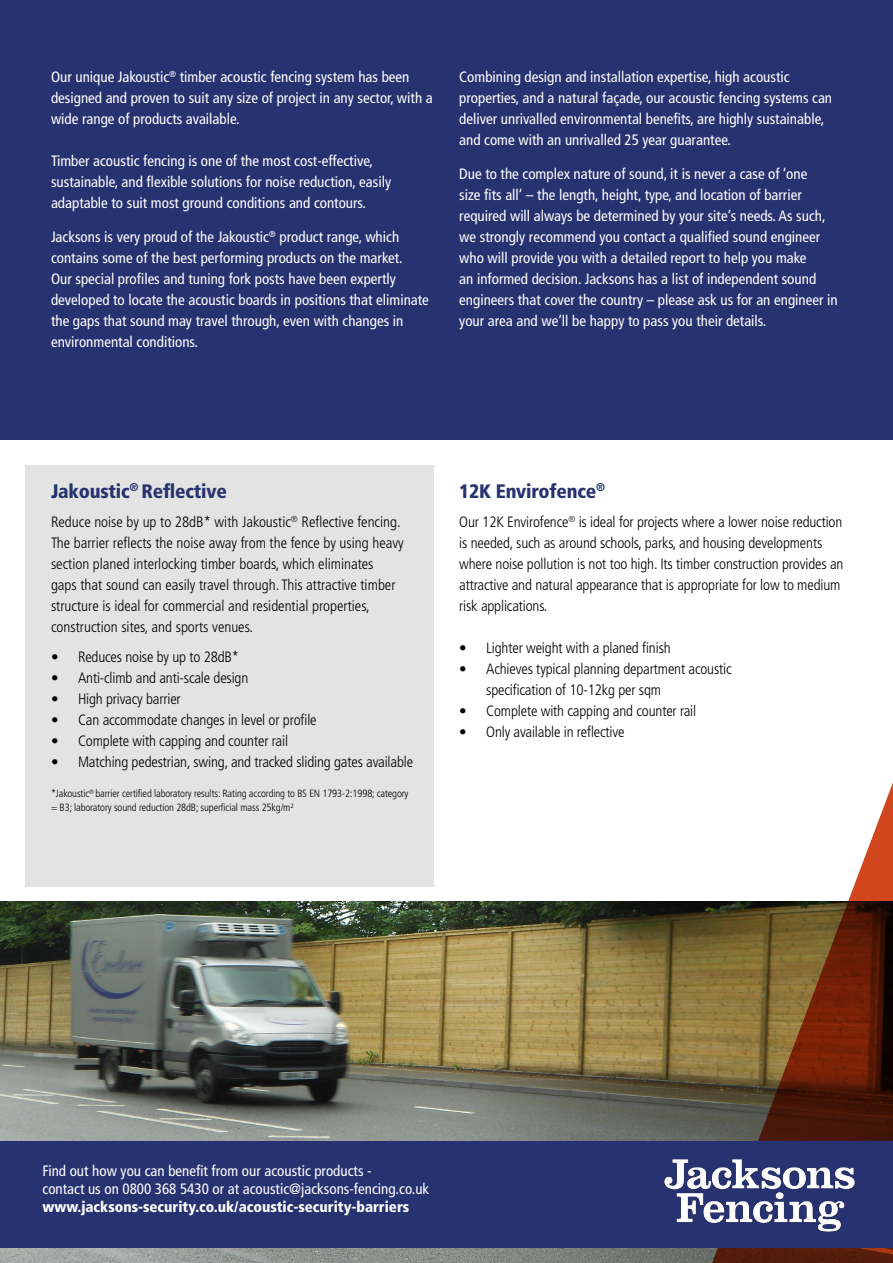
<style>
.page{position:relative;width:893px;height:1263px;background:#fff}
.page>*{position:absolute;margin:0;border:0;box-sizing:border-box;transform-origin:0 0}
.t1{font:900 condensed 19.5px "Frutiger LT Std";letter-spacing:-.01em;color:#273270}
.t2{font:condensed 15px/21px "Frutiger LT Std";color:#fff}
.t3{font:300 condensed 15px/21px "Frutiger LT Std";letter-spacing:-.01em;color:#000}
.t4{font:900 condensed 15px "Frutiger LT Std";color:#fff}
.t5{font:300 condensed 10.5px/13.5px "Frutiger LT Std";letter-spacing:-.01em;color:#000}
</style>
<div class="page">
<img style="left:0;top:902px;width:707px;height:361px">
<svg style="left:707px;top:782px;width:186px;height:481px"></svg>
<div style="left:0;top:0;width:893px;height:439px;background:#273270"></div>
<div style="left:26px;top:465px;width:408px;height:421px;background:#e3e3e3"></div>
<div style="left:0;top:1142px;width:893px;height:106px;background:#273270"></div>
<img style="left:664px;top:1159px;width:190px;height:73px">
<p class="t2" style="left:51px;top:67px;width:383px">Our unique Jakoustic<sup>®</sup> timber acoustic fencing system has been designed and proven to suit any size of project in any sector, with a wide range of products available.</p>
<p class="t2" style="left:51px;top:151px;width:342px">Timber acoustic fencing is one of the most cost-effective, sustainable, and flexible solutions for noise reduction, easily adaptable to suit most ground conditions and contours.</p>
<p class="t2" style="left:51px;top:226px;width:379px">Jacksons is very proud of the Jakoustic<sup>®</sup> product range, which contains some of the best performing products on the market.<br>Our special profiles and tuning fork posts have been expertly developed to locate the acoustic boards in positions that eliminate the gaps that sound may travel through, even with changes in environmental conditions.</p>
<p class="t2" style="left:459px;top:67px;width:374px">Combining design and installation expertise, high acoustic properties, and a natural façade, our acoustic fencing systems can deliver unrivalled environmental benefits, are highly sustainable, and come with an unrivalled 25 year guarantee.</p>
<p class="t2" style="left:459px;top:163px;width:380px">Due to the complex nature of sound, it is never a case of ‘one<br>size fits all’ – the length, height, type, and location of barrier required will always be determined by your site’s needs. As such, we strongly recommend you contact a qualified sound engineer who will provide you with a detailed report to help you make<br>an informed decision. Jacksons has a list of independent sound engineers that cover the country – please ask us for an engineer in your area and we’ll be happy to pass you their details.</p>
<h1 class="t1" style="left:51px;top:479px;width:177px">Jakoustic<sup>®</sup> Reflective</h1>
<p class="t3" style="left:51px;top:512px;width:354px">Reduce noise by up to 28dB* with Jakoustic<sup>®</sup> Reflective fencing.<br>The barrier reflects the noise away from the fence by using heavy section planed interlocking timber boards, which eliminates<br>gaps that sound can easily travel through. This attractive timber structure is ideal for commercial and residential properties, construction sites, and sports venues.</p>
<p class="t3" style="left:51px;top:646px;width:190px">• Reduces noise by up to 28dB*</p>
<p class="t3" style="left:51px;top:667px;width:199px">• Anti-climb and anti-scale design</p>
<p class="t3" style="left:51px;top:688px;width:131px">• High privacy barrier</p>
<p class="t3" style="left:51px;top:709px;width:267px">• Can accommodate changes in level or profile</p>
<p class="t3" style="left:51px;top:730px;width:239px">• Complete with capping and counter rail</p>
<p class="t3" style="left:51px;top:751px;width:364px">• Matching pedestrian, swing, and tracked sliding gates available</p>
<p class="t5" style="left:51px;top:787px;width:359px">*Jakoustic<sup>®</sup> barrier certified laboratory results: Rating according to BS EN 1793-2:1998; category = B3; laboratory sound reduction 28dB; superficial mass 25kg/m²</p>
<h1 class="t1" style="left:459px;top:479px;width:148px">12K Envirofence<sup>®</sup></h1>
<p class="t3" style="left:459px;top:512px;width:386px">Our 12K Envirofence<sup>®</sup> is ideal for projects where a lower noise reduction is needed, such as around schools, parks, and housing developments where noise pollution is not too high. Its timber construction provides an attractive and natural appearance that is appropriate for low to medium risk applications.</p>
<p class="t3" style="left:459px;top:638px;width:213px">• Lighter weight with a planed finish</p>
<p class="t3" style="left:486px;top:659px;width:247px;text-indent:-27px">• Achieves typical planning department acoustic specification of 10-12kg per sqm</p>
<p class="t3" style="left:459px;top:701px;width:239px">• Complete with capping and counter rail</p>
<p class="t3" style="left:459px;top:722px;width:167px">• Only available in reflective</p>
<p class="t2" style="left:43px;top:1162px;width:388px;line-height:18px">Find out how you can benefit from our acoustic products -<br>contact us on 0800 368 5430 or at acoustic@jacksons-fencing.co.uk</p>
<p class="t4" style="left:43px;top:1198px;width:368px">www.jacksons-security.co.uk/acoustic-security-barriers</p>
</div>
